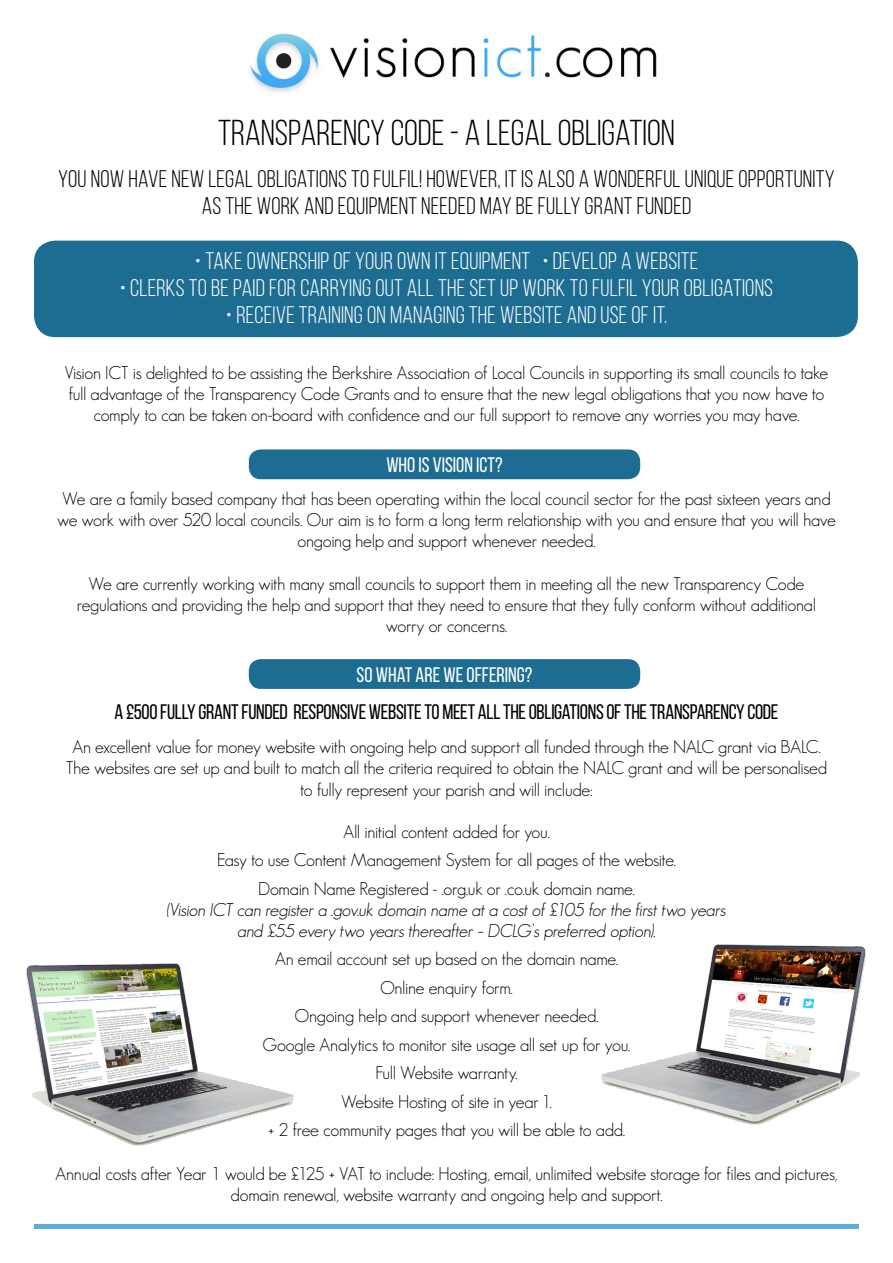
<style>
.page{position:relative;width:893px;height:1263px;background:#fff}
.page>*{position:absolute;margin:0;border:0;box-sizing:border-box;transform-origin:0 0}
.t1{font:36px "Bebas Neue";color:#000}
.t2{font:24px "Bebas Neue";letter-spacing:.01em;color:#fff}
.t3{font:24px/27px "Bebas Neue";letter-spacing:.01em;color:#000;text-align:center}
.t4{font:21px "Bebas Neue";letter-spacing:-.015em;color:#000}
.t5{font:21px "Bebas Neue";color:#fff}
.t6{font:300 18px/28.5px "Geosans";letter-spacing:-.02em;color:#000;text-align:center}
.t7{font:italic 300 18px/21px "Geosans";letter-spacing:-.02em;color:#000;text-align:center}
</style>
<div class="page">
<div style="left:34px;top:241px;width:824px;height:96px;background:#1d6d92;border-radius:21px"></div>
<div style="left:34px;top:1224px;width:825px;height:5px;background:#5dacda"></div>
<img style="left:250px;top:33px;width:407px;height:59px">
<div style="left:249px;top:449px;width:391px;height:30px;background:#1d6d92;border-radius:12px"></div>
<div style="left:249px;top:659px;width:391px;height:30px;background:#1d6d92;border-radius:12px"></div>
<img style="left:26px;top:963px;width:268px;height:182px">
<img style="left:601px;top:944px;width:265px;height:180px">
<h1 class="t1" style="left:218px;top:113px;width:458px">TRANSPARENCY CODE - A LEGAL OBLIGATION</h1>
<h2 class="t3" style="left:58px;top:165px;width:778px">YOU NOW HAVE NEW LEGAL OBLIGATIONS TO FULFIL! HOWEVER, IT IS ALSO A WONDERFUL UNIQUE OPPORTUNITY<br>AS THE WORK AND EQUIPMENT NEEDED MAY BE FULLY GRANT FUNDED</h2>
<h2 class="t2" style="left:195px;top:248px;width:505px">• TAKE OWNERSHIP OF YOUR OWN IT EQUIPMENT • DEVELOP A WEBSITE</h2>
<h2 class="t2" style="left:120px;top:275px;width:655px">• CLERKS TO BE PAID FOR CARRYING OUT ALL THE SET UP WORK TO FULFIL YOUR OBLIGATIONS</h2>
<h2 class="t2" style="left:226px;top:302px;width:443px">• RECEIVE TRAINING ON MANAGING THE WEBSITE AND USE OF IT.</h2>
<p class="t6" style="left:65px;top:363px;width:765px;line-height:21px">Vision ICT is delighted to be assisting the Berkshire Association of Local Councils in supporting its small councils to take full advantage of the Transparency Code Grants and to ensure that the new legal obligations that you now have to comply to can be taken on-board with confidence and our full support to remove any worries you may have.</p>
<p class="t5" style="left:386px;top:453px;width:118px">WHO IS VISION ICT?</p>
<p class="t6" style="left:57px;top:488px;width:780px;line-height:21.3px">We are a family based company that has been operating within the local council sector for the past sixteen years and we work with over 520 local councils. Our aim is to form a long term relationship with you and ensure that you will have ongoing help and support whenever needed.</p>
<p class="t6" style="left:77px;top:573px;width:741px;line-height:21px">We are currently working with many small councils to support them in meeting all the new Transparency Code regulations and providing the help and support that they need to ensure that they fully conform without additional worry or concerns.</p>
<p class="t5" style="left:357px;top:663px;width:177px">SO WHAT ARE WE OFFERING?</p>
<p class="t4" style="left:115px;top:700px;width:665px">A £500 FULLY GRANT FUNDED RESPONSIVE WEBSITE TO MEET ALL THE OBLIGATIONS OF THE TRANSPARENCY CODE</p>
<p class="t6" style="left:66px;top:736px;width:763px;line-height:21.3px">An excellent value for money website with ongoing help and support all funded through the NALC grant via BALC.<br>The websites are set up and built to match all the criteria required to obtain the NALC grant and will be personalised to fully represent your parish and will include:</p>
<p class="t6" style="left:217px;top:817px;width:460px">All initial content added for you.<br>Easy to use Content Management System for all pages of the website.<br>Domain Name Registered - .org.uk or .co.uk domain name.</p>
<p class="t7" style="left:167px;top:899px;width:561px">(Vision ICT can register a .gov.uk domain name at a cost of £105 for the first two years and £55 every two years thereafter – DCLG’s preferred option).</p>
<p class="t6" style="left:263px;top:945px;width:369px">An email account set up based on the domain name.<br>Online enquiry form.<br>Ongoing help and support whenever needed.<br>Google Analytics to monitor site usage all set up for you.<br>Full Website warranty.<br>Website Hosting of site in year 1.<br>+ 2 free community pages that you will be able to add.</p>
<p class="t6" style="left:55px;top:1163px;width:784px;line-height:21.6px">Annual costs after Year 1 would be £125 + VAT to include: Hosting, email, unlimited website storage for files and pictures, domain renewal, website warranty and ongoing help and support.</p>
</div>
